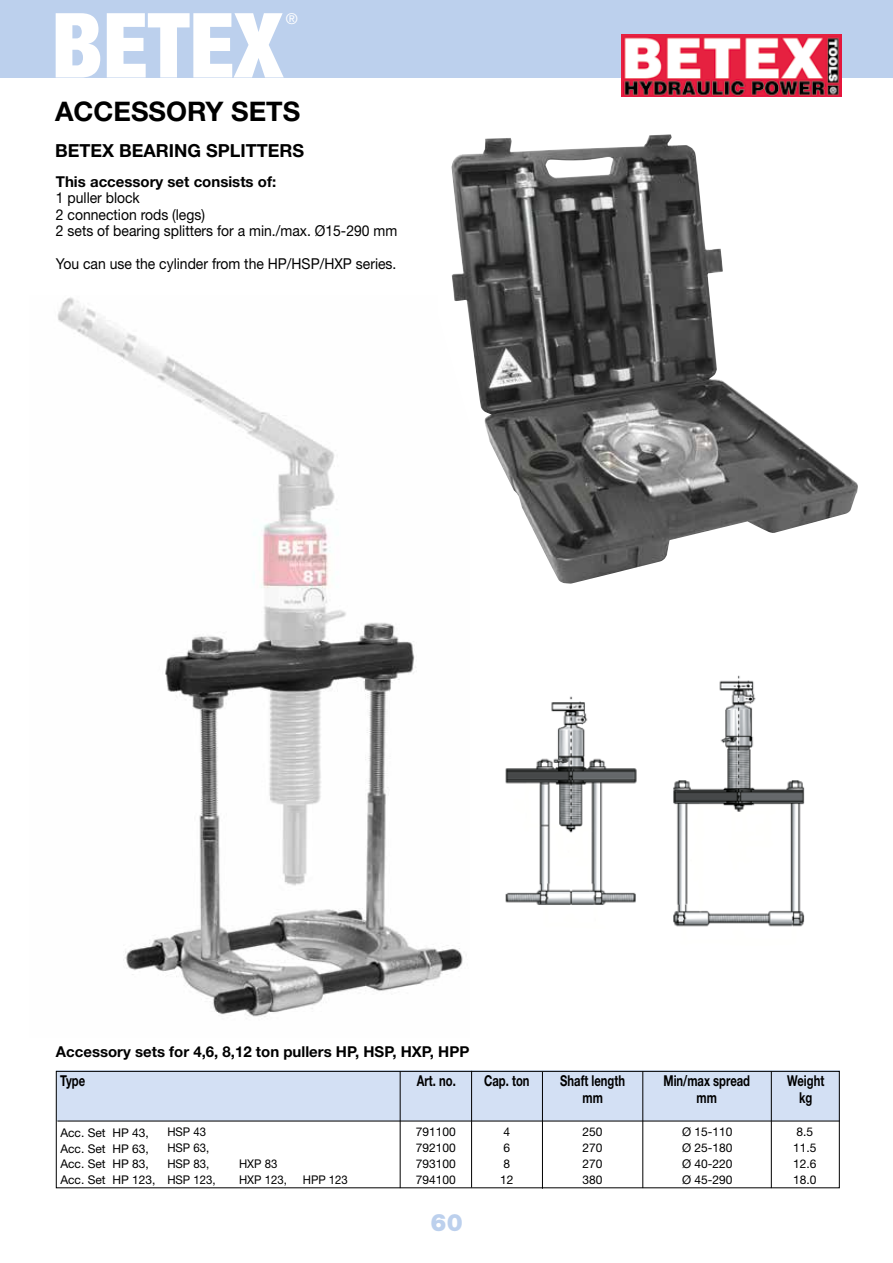
<style>
.page{position:relative;width:893px;height:1263px;background:#fff}
.page>*{position:absolute;margin:0;border:0;box-sizing:border-box;transform-origin:0 0}
.t1{font:900 condensed 90px "Helvetica Neue";color:#fff}
.t2{font:700 27px "Helvetica Neue LT Std";color:#000}
.t3{font:900 24px "Helvetica Neue LT Std";color:#bcd0ed}
.t4{font:700 18px "Helvetica Neue LT Std";color:#000}
.t5{font:15px/16.5px "Helvetica Neue LT Std";color:#000;scale:.93 1}
.t6{font:700 15px "Helvetica Neue LT Std";color:#000}
.t7{font:700 15px/16.5px "Helvetica Neue LT Std";color:#000;text-align:center;scale:.75 1}
.t8{font:15px "Helvetica Neue LT Std";color:#fff}
.t9{font:12px/15.8px "Helvetica Neue LT Std";color:#000}
.t10{font:12px/15.8px "Helvetica Neue LT Std";color:#000;scale:.95 1}
</style>
<div class="page">
<div style="left:0;top:0;width:893px;height:77px;background:#bcd0ed"></div>
<img style="left:621px;top:35px;width:220px;height:61px">
<div style="left:56px;top:1070px;width:784px;height:51px;background:#d3e0f4"></div>
<div style="left:56px;top:1071px;width:784px;height:117px;border:1px solid #000"></div>
<hr style="left:57px;top:1121px;width:783px;height:1px;background:#000">
<hr style="left:400px;top:1071px;width:1px;height:117px;background:#000">
<hr style="left:471px;top:1071px;width:1px;height:116px;background:#000">
<hr style="left:542px;top:1072px;width:1px;height:117px;background:#000">
<hr style="left:642px;top:1071px;width:1px;height:117px;background:#000">
<hr style="left:771px;top:1071px;width:1px;height:117px;background:#000">
<img style="left:57px;top:297px;width:406px;height:720px">
<img style="left:505px;top:675px;width:300px;height:252px">
<svg style="left:438px;top:297px;width:25px;height:310px"></svg>
<img style="left:451px;top:134px;width:407px;height:451px">
<h1 class="t1" style="left:51px;top:-29px;width:233px">BETEX</h1>
<p class="t8" style="left:286px;top:10px;width:13px">®</p>
<h2 class="t2" style="left:55px;top:95px;width:247px">ACCESSORY SETS</h2>
<h3 class="t4" style="left:55px;top:140px;width:250px">BETEX BEARING SPLITTERS</h3>
<p class="t6" style="left:56px;top:172px;width:222px">This accessory set consists of:</p>
<p class="t5" style="left:56px;top:190px;width:369px">1 puller block<br>2 connection rods (legs)<br>2 sets of bearing splitters for a min./max. Ø15-290 mm</p>
<p class="t5" style="left:56px;top:256px;width:368px">You can use the cylinder from the HP/HSP/HXP series.</p>
<p class="t6" style="left:56px;top:1042px;width:415px">Accessory sets for 4,6, 8,12 ton pullers HP, HSP, HXP, HPP</p>
<p class="t7" style="left:60px;top:1072px;width:35px">Type</p>
<p class="t7" style="left:417px;top:1072px;width:53px">Art. no.</p>
<p class="t7" style="left:484px;top:1072px;width:62px">Cap. ton</p>
<p class="t7" style="left:663px;top:1072px;width:117px">Min/max spread mm</p>
<p class="t7" style="left:560px;top:1072px;width:88px">Shaft length mm</p>
<p class="t7" style="left:787px;top:1072px;width:51px">Weight kg</p>
<p class="t9" style="left:682px;top:1124px;width:52px;text-align:justify">Ø 15-110<br>Ø 25-180<br>Ø 40-220<br>Ø 45-290</p>
<p class="t10" style="left:167px;top:1124px;width:52px">HSP 43<br>HSP 63,<br>HSP 83,<br>HSP 123,</p>
<p class="t9" style="left:60px;top:1124px;width:97px">Acc. Set HP 43,<br>Acc. Set HP 63,<br>Acc. Set HP 83,<br>Acc. Set HP 123,</p>
<p class="t9" style="left:416px;top:1124px;width:42px;text-align:justify">791100<br>792100<br>793100<br>794100</p>
<p class="t9" style="left:500px;top:1124px;width:15px">4<br>6<br>8<br>12</p>
<p class="t9" style="left:582px;top:1124px;width:22px;text-align:justify">250<br>270<br>270<br>380</p>
<p class="t9" style="left:793px;top:1124px;width:25px">8.5<br>11.5<br>12.6<br>18.0</p>
<p class="t10" style="left:239px;top:1155px;width:52px">HXP 83<br>HXP 123,</p>
<p class="t10" style="left:303px;top:1171px;width:49px">HPP 123</p>
<h3 class="t3" style="left:431px;top:1208px;width:34px">60</h3>
</div>
